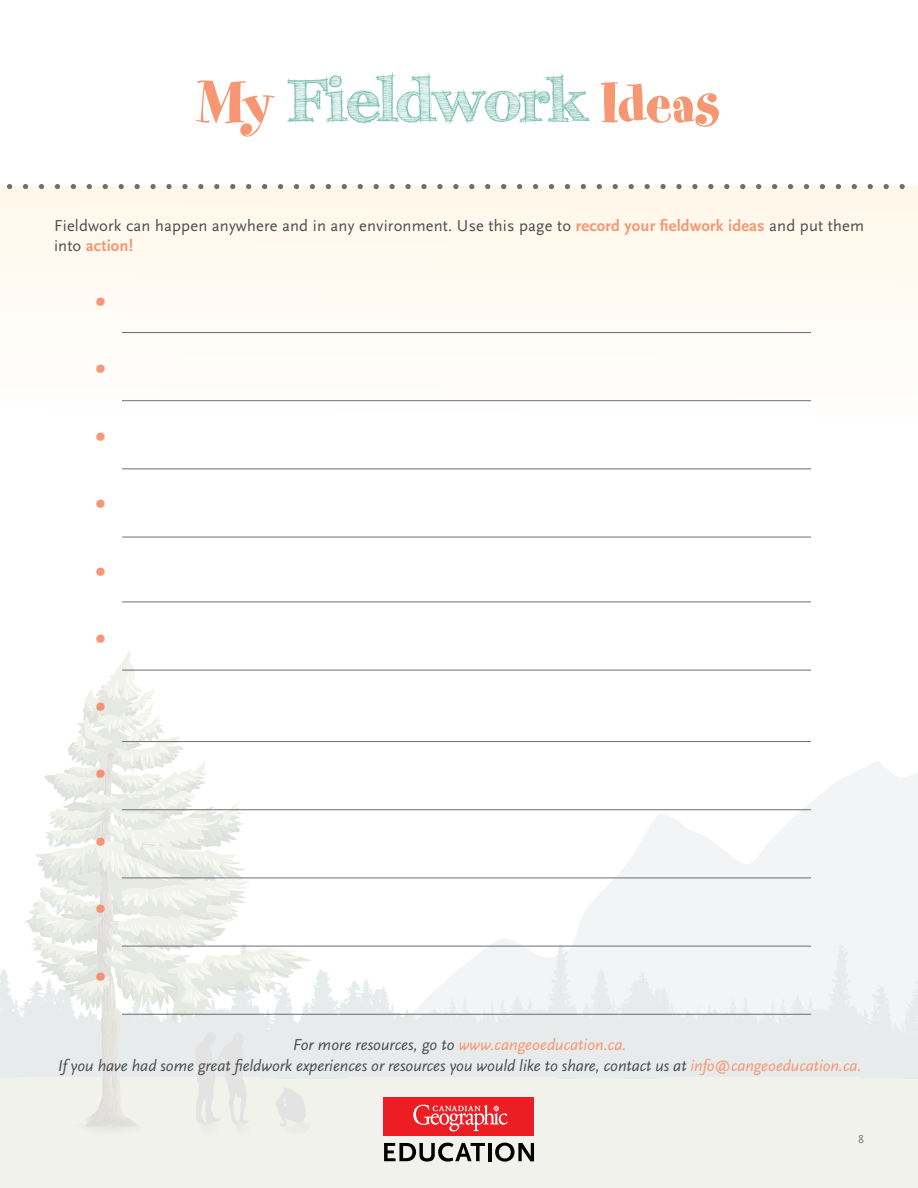
<style>
.page{position:relative;width:918px;height:1188px;background:#fff}
.page>*{position:absolute;margin:0;border:0;box-sizing:border-box;transform-origin:0 0}
.t1{font:700 60px "FFF Tusj";color:#81c2b4}
.t2{font:37.5px/67.5px "Spumoni LP";color:#f58560;text-align:justify}
.t3{font:italic 16.5px/21px "Scala Sans LF";letter-spacing:-.005em;color:#4d4d4f;text-align:center}
.t4{font:16.5px/19.8px "Scala Sans LF";letter-spacing:.01em;color:#4d4d4f}
.t5{font:12px "Scala Sans LF";color:#818386}
.s1{font-family:"Spumoni LP";font-weight:400;font-size:66px;color:#f79673}
.s2{font-weight:700;color:#f79673}
.s3{color:#f79673}
</style>
<div class="page">
<svg style="left:311px;top:761px;width:607px;height:183px"></svg>
<div style="left:0;top:1080px;width:918px;height:108px;background:#f0f2eb"></div>
<svg style="left:0;top:944px;width:918px;height:136px;fill:#e8ebeb"></svg>
<svg style="left:28px;top:742px;width:283px;height:278px"></svg>
<svg style="left:34px;top:651px;width:266px;height:358px"></svg>
<svg style="left:36px;top:669px;width:265px;height:339px"></svg>
<svg style="left:69px;top:709px;width:82px;height:430px"></svg>
<div style="left:195px;top:1031px;width:59px;height:107px;background:#e8ebe9"></div>
<svg style="left:275px;top:1087px;width:36px;height:47px"></svg>
<div style="left:0;top:186px;width:918px;height:232px;background:#fffaf3"></div>
<svg style="left:10px;top:184px;width:895px;height:5px"></svg>
<hr style="left:122px;top:332px;width:689px;height:1px;background:#6d6e71">
<hr style="left:122px;top:468px;width:689px;height:1px;background:#6d6e71">
<hr style="left:122px;top:602px;width:689px;height:1px;background:#6d6e71">
<hr style="left:122px;top:741px;width:689px;height:1px;background:#6d6e71">
<hr style="left:122px;top:878px;width:689px;height:1px;background:#6d6e71">
<hr style="left:122px;top:1014px;width:689px;height:1px;background:#6d6e71">
<hr style="left:122px;top:400px;width:689px;height:1px;background:#6d6e71">
<hr style="left:122px;top:537px;width:689px;height:1px;background:#6d6e71">
<hr style="left:122px;top:670px;width:689px;height:1px;background:#6d6e71">
<hr style="left:122px;top:809px;width:689px;height:1px;background:#6d6e71">
<hr style="left:122px;top:946px;width:689px;height:1px;background:#6d6e71">
<div style="left:384px;top:1097px;width:150px;height:38px;background:#ed1d24"></div>
<svg style="left:413px;top:1105px;width:95px;height:26px"></svg>
<svg style="left:384px;top:1143px;width:101px;height:19px"></svg>
<hr style="left:488px;top:1143px;width:3px;height:18px;background:#000">
<svg style="left:495px;top:1143px;width:39px;height:19px"></svg>
<h1 class="t1" style="left:198px;top:65px;width:524px"><span class="s1">My</span> Fieldwork <span class="s1">Ideas</span></h1>
<p class="t4" style="left:54px;top:216px;width:812px">Fieldwork can happen anywhere and in any environment. Use this page to <span class="s2">record your fieldwork ideas</span> and put them into <span class="s2">action!</span></p>
<h2 class="t2" style="left:94px;top:267px;width:12px">• • • • • • • • • • •</h2>
<p class="t3" style="left:58px;top:1035px;width:805px">For more resources, go to <span class="s3">www.cangeoeducation.ca.<br></span>If you have had some great fieldwork experiences or resources you would like to share, contact us at <span class="s3">info@cangeoeducation.ca.</span></p>
<p class="t5" style="left:858px;top:1133px;width:7px">8</p>
</div>
